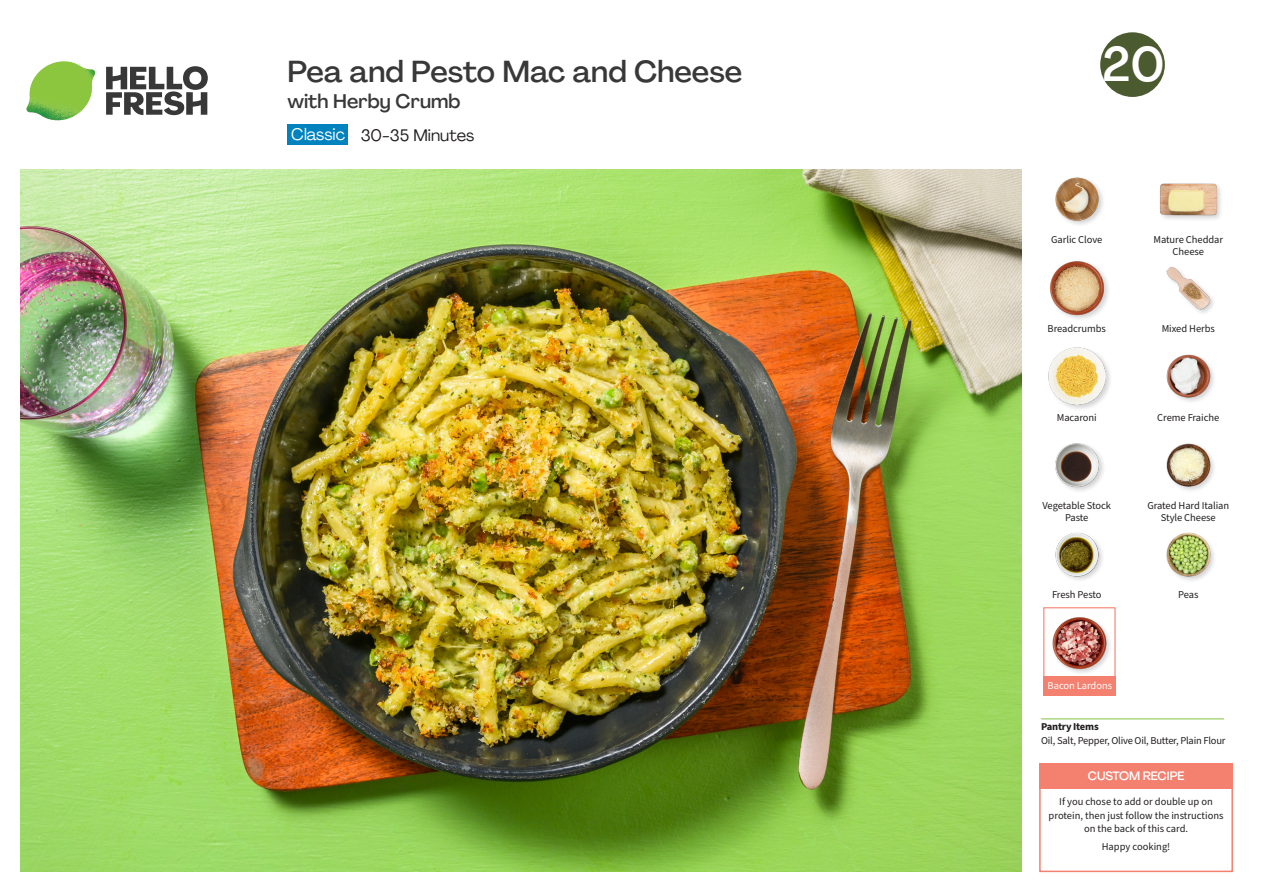
<style>
.page{position:relative;width:1263px;height:893px;background:#fff}
.page>*{position:absolute;margin:0;border:0;box-sizing:border-box;transform-origin:0 0}
._24_Recipe_Nr_Bag{font:500 48px "Agrandir";color:#fff}
._15_Titel_UK{font:500 30px "Agrandir";color:#383839}
._15_Titel_UK-2{font:500 19.5px "Agrandir";color:#383839}
._02_Box_Type{font:16.5px "Agrandir";color:#231f20}
._02_Box_Type-2{font:16.5px "Agrandir";color:#fff}
._15_Titel_Steps{font:500 12px "Agrandir";letter-spacing:-.01em;color:#fff}
._18_FRONT_ingredients_UK{font:10.5px/12px "Source Sans Pro";letter-spacing:-.005em;color:#231f20;text-align:center}
._15_Titel_Steps-2{font:10.5px/13.5px "Source Sans Pro";color:#231f20;text-align:center}
._14_Allergene_Text_7pt{font:10.5px "Source Sans Pro";letter-spacing:-.02em;color:#231f20}
._00_Basic{font:10.5px "Source Sans Pro";color:#231f20}
._18_FRONT_ingredients_UK-2{font:10.5px "Source Sans Pro";letter-spacing:-.005em;color:#fff}
._14_Allergene_Text_7pt-2{font:700 10.5px "Source Sans Pro";letter-spacing:-.02em;color:#231f20}
</style>
<div class="page">
<svg style="left:106px;top:66px;width:102px;height:49px"></svg>
<img style="left:26px;top:61px;width:69px;height:59px">
<img style="left:21px;top:170px;width:1000px;height:702px">
<div style="left:1039px;top:764px;width:194px;height:108px;border:2px solid #f4806f"></div>
<div style="left:1039px;top:764px;width:193px;height:25px;background:#f4806f"></div>
<hr style="left:1041px;top:718px;width:183px;height:1px;background:#81c340">
<img style="left:1055px;top:532px;width:48px;height:48px">
<img style="left:1166px;top:532px;width:48px;height:49px">
<div style="left:1047px;top:346px;width:66px;height:66px;background:#231f20;opacity:.2"></div>
<img style="left:1048px;top:347px;width:57px;height:58px">
<img style="left:1055px;top:443px;width:48px;height:48px">
<img style="left:1166px;top:443px;width:48px;height:48px">
<img style="left:1166px;top:354px;width:48px;height:48px">
<img style="left:1055px;top:177px;width:48px;height:48px">
<div style="left:1049px;top:260px;width:62px;height:62px;background:#231f20;opacity:.2"></div>
<img style="left:1049px;top:260px;width:56px;height:56px">
<img style="left:1166px;top:267px;width:48px;height:46px">
<div style="left:1159px;top:182px;width:65px;height:40px;background:#231f20;opacity:.2"></div>
<img style="left:1159px;top:182px;width:58px;height:40px">
<div style="left:288px;top:124px;width:60px;height:21px;background:#0082bf"></div>
<div style="left:1043px;top:607px;width:72px;height:72px;border:1px solid #f4806f"></div>
<div style="left:1043px;top:676px;width:72px;height:20px;background:#f4806f"></div>
<div style="left:1051px;top:615px;width:62px;height:61px;background:#231f20;opacity:.2"></div>
<img style="left:1051px;top:615px;width:57px;height:56px">
<svg style="left:1100px;top:32px;width:65px;height:65px"></svg>
<p class="_15_Titel_UK" style="left:287px;top:53px;width:456px">Pea and Pesto Mac and Cheese</p>
<p class="_15_Titel_UK-2" style="left:287px;top:89px;width:174px">with Herby Crumb</p>
<p class="_02_Box_Type-2" style="left:291px;top:124px;width:55px">Classic</p>
<p class="_02_Box_Type" style="left:361px;top:125px;width:115px">30-35 Minutes</p>
<p class="_24_Recipe_Nr_Bag" style="left:1102px;top:35px;width:64px">20</p>
<p class="_18_FRONT_ingredients_UK" style="left:1051px;top:234px;width:53px">Garlic Clove</p>
<p class="_18_FRONT_ingredients_UK" style="left:1153px;top:234px;width:71px">Mature Cheddar<br>Cheese</p>
<p class="_18_FRONT_ingredients_UK" style="left:1047px;top:323px;width:60px">Breadcrumbs</p>
<p class="_18_FRONT_ingredients_UK" style="left:1162px;top:323px;width:55px">Mixed Herbs</p>
<p class="_18_FRONT_ingredients_UK" style="left:1057px;top:411px;width:42px">Macaroni</p>
<p class="_18_FRONT_ingredients_UK" style="left:1157px;top:411px;width:64px">Creme Fraiche</p>
<p class="_18_FRONT_ingredients_UK" style="left:1042px;top:500px;width:70px">Vegetable Stock<br>Paste</p>
<p class="_18_FRONT_ingredients_UK" style="left:1147px;top:500px;width:83px">Grated Hard Italian<br>Style Cheese</p>
<p class="_18_FRONT_ingredients_UK" style="left:1052px;top:589px;width:51px">Fresh Pesto</p>
<p class="_18_FRONT_ingredients_UK" style="left:1178px;top:589px;width:22px">Peas</p>
<p class="_18_FRONT_ingredients_UK-2" style="left:1048px;top:678px;width:66px">Bacon Lardons</p>
<p class="_14_Allergene_Text_7pt-2" style="left:1041px;top:719px;width:59px">Pantry Items</p>
<p class="_14_Allergene_Text_7pt" style="left:1041px;top:734px;width:186px">Oil, Salt, Pepper, Olive Oil, Butter, Plain Flour</p>
<p class="_15_Titel_Steps" style="left:1088px;top:768px;width:98px">CUSTOM RECIPE</p>
<p class="_15_Titel_Steps-2" style="left:1049px;top:796px;width:176px">If you chose to add or double up on protein, then just follow the instructions on the back of this card.</p>
<p class="_00_Basic" style="left:1102px;top:840px;width:70px">Happy cooking!</p>
</div>
